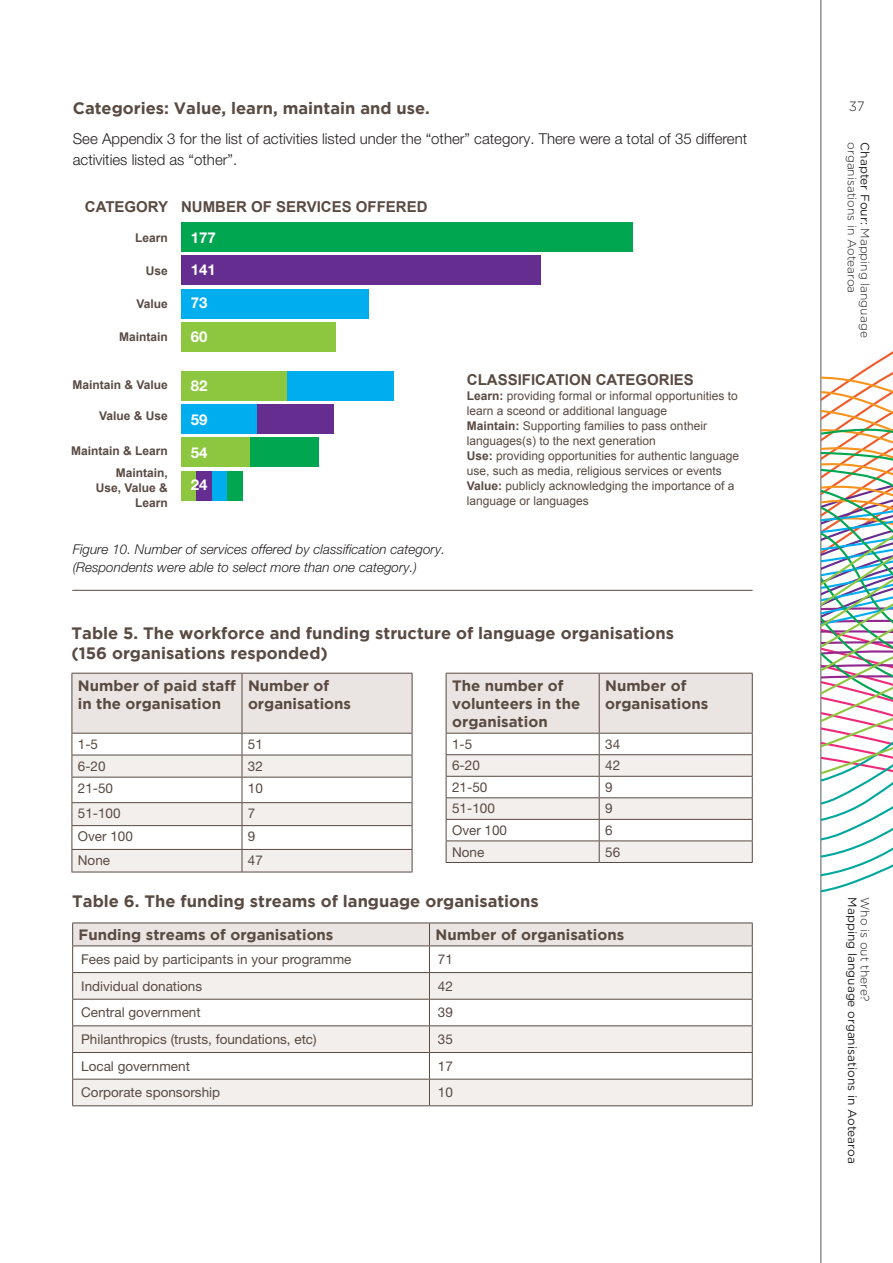
<style>
.page{position:relative;width:893px;height:1263px;background:#fff}
.page>*{position:absolute;margin:0;border:0;box-sizing:border-box;transform-origin:0 0}
.LA_-_Header_L3{font:700 16.5px/19.5px "Gotham";color:#594a42}
.LA_-_Table_Header_L1{font:700 15px/18px "Gotham";color:#594a42}
.LA_-_Body_Text{font:300 15px/21px "Helvetica Neue LT Pro";color:#231f20}
.LA_-_Body_Text-2{font:700 15px "Arial";color:#594a42}
.LA_-_Body_Text-3{font:700 15px "Helvetica Neue LT Pro";color:#fff}
.LA_-_Table_Body_Text{font:13.5px "Helvetica Neue LT Pro";color:#594a42}
.LA_-_Figure{font:italic 300 13.5px/18px "Helvetica Neue LT Pro";color:#231f20}
.t1{font:300 13.5px "Gotham";color:#231f20}
.LA_-_Body_Text-4{font:12px/15px "Arial";color:#594a42}
.LA_-_Body_Text-5{font:700 12px/15px "Arial";color:#594a42;text-align:right}
.t2{font:300 12px/12.8px "Gotham";color:#231f20}
.t3{font:12px "Gotham";color:#231f20}
.s1{font-weight:700}
.s2{font-weight:400}
</style>
<div class="page">
<hr style="left:821px;top:0;width:1px;height:1263px;background:#58595b">
<svg style="left:821px;top:337px;width:72px;height:576px"></svg>
<svg style="left:72px;top:673px;width:341px;height:199px"></svg>
<hr style="left:72px;top:872px;width:170px;height:1px;background:#594a42">
<hr style="left:242px;top:872px;width:170px;height:1px;background:#594a42">
<svg style="left:446px;top:674px;width:307px;height:188px"></svg>
<hr style="left:446px;top:862px;width:153px;height:1px;background:#594a42">
<hr style="left:599px;top:862px;width:154px;height:1px;background:#594a42">
<hr style="left:446px;top:673px;width:153px;height:1px;background:#594a42">
<hr style="left:446px;top:673px;width:1px;height:60px;background:#594a42">
<hr style="left:599px;top:673px;width:154px;height:1px;background:#594a42">
<hr style="left:752px;top:673px;width:1px;height:60px;background:#594a42">
<hr style="left:446px;top:733px;width:153px;height:1px;background:#594a42">
<hr style="left:599px;top:733px;width:154px;height:1px;background:#594a42">
<hr style="left:72px;top:1105px;width:357px;height:1px;background:#594a42">
<hr style="left:429px;top:1105px;width:324px;height:1px;background:#594a42">
<hr style="left:72px;top:922px;width:357px;height:1px;background:#594a42">
<hr style="left:429px;top:922px;width:324px;height:1px;background:#594a42">
<svg style="left:72px;top:923px;width:681px;height:182px"></svg>
<hr style="left:72px;top:945px;width:357px;height:1px;background:#594a42">
<hr style="left:429px;top:945px;width:324px;height:1px;background:#594a42">
<hr style="left:72px;top:590px;width:681px;height:1px;background:#594a42">
<div style="left:181px;top:222px;width:451px;height:30px;background:#00a650"></div>
<div style="left:181px;top:256px;width:360px;height:29px;background:#662d91"></div>
<div style="left:181px;top:289px;width:187px;height:29px;background:#00aeef"></div>
<div style="left:181px;top:323px;width:154px;height:29px;background:#8dc73f"></div>
<div style="left:181px;top:371px;width:106px;height:30px;background:#8dc73f"></div>
<div style="left:287px;top:371px;width:107px;height:30px;background:#00aeef"></div>
<div style="left:181px;top:405px;width:77px;height:29px;background:#00aeef"></div>
<div style="left:258px;top:405px;width:76px;height:29px;background:#662d91"></div>
<div style="left:181px;top:438px;width:69px;height:29px;background:#8dc73f"></div>
<div style="left:250px;top:438px;width:69px;height:29px;background:#00a650"></div>
<div style="left:181px;top:471px;width:16px;height:29px;background:#8dc73f"></div>
<div style="left:196px;top:471px;width:16px;height:29px;background:#662d91"></div>
<div style="left:212px;top:471px;width:16px;height:29px;background:#00aeef"></div>
<div style="left:227px;top:471px;width:16px;height:29px;background:#00a650"></div>
<p class="LA_-_Header_L3" style="left:73px;top:98px;width:359px">Categories: Value, learn, maintain and use.</p>
<p class="LA_-_Body_Text" style="left:73px;top:127px;width:676px">See Appendix 3 for the list of activities listed under the “other” category. There were a total of 35 different activities listed as “other”.</p>
<p class="LA_-_Body_Text-2" style="left:85px;top:196px;width:85px">CATEGORY</p>
<p class="LA_-_Body_Text-2" style="left:181px;top:196px;width:248px">NUMBER OF SERVICES OFFERED</p>
<p class="LA_-_Body_Text-5" style="left:135px;top:230px;width:34px">Learn</p>
<p class="LA_-_Body_Text-5" style="left:146px;top:263px;width:24px">Use</p>
<p class="LA_-_Body_Text-5" style="left:137px;top:297px;width:33px">Value</p>
<p class="LA_-_Body_Text-5" style="left:119px;top:330px;width:50px">Maintain</p>
<p class="LA_-_Body_Text-3" style="left:191px;top:228px;width:27px">177</p>
<p class="LA_-_Body_Text-3" style="left:191px;top:260px;width:27px">141</p>
<p class="LA_-_Body_Text-3" style="left:191px;top:294px;width:18px">73</p>
<p class="LA_-_Body_Text-3" style="left:191px;top:328px;width:18px">60</p>
<p class="LA_-_Body_Text-3" style="left:191px;top:376px;width:18px">82</p>
<p class="LA_-_Body_Text-3" style="left:191px;top:410px;width:18px">59</p>
<p class="LA_-_Body_Text-3" style="left:191px;top:444px;width:18px">54</p>
<p class="LA_-_Body_Text-3" style="left:191px;top:476px;width:18px">24</p>
<p class="LA_-_Body_Text-5" style="left:73px;top:377px;width:97px">Maintain &amp; Value</p>
<p class="LA_-_Body_Text-5" style="left:99px;top:409px;width:70px">Value &amp; Use</p>
<p class="LA_-_Body_Text-5" style="left:71px;top:444px;width:98px">Maintain &amp; Learn</p>
<p class="LA_-_Body_Text-5" style="left:96px;top:466px;width:74px">Maintain,<br>Use, Value &amp;<br>Learn</p>
<p class="LA_-_Figure" style="left:73px;top:540px;width:374px">Figure 10. Number of services offered by classification category. (Respondents were able to select more than one category.)</p>
<p class="LA_-_Body_Text-2" style="left:467px;top:370px;width:228px">CLASSIFICATION CATEGORIES</p>
<p class="LA_-_Body_Text-4" style="left:467px;top:389px;width:272px"><span class="s1">Learn:</span> providing formal or informal opportunities to learn a sceond or additional language</p>
<p class="LA_-_Body_Text-4" style="left:467px;top:419px;width:242px"><span class="s1">Maintain:</span> Supporting families to pass ontheir languages(s) to the next generation</p>
<p class="LA_-_Body_Text-4" style="left:467px;top:449px;width:274px"><span class="s1">Use:</span> providing opportunities for authentic language use, such as media, religious services or events</p>
<p class="LA_-_Body_Text-4" style="left:467px;top:479px;width:269px"><span class="s1">Value:</span> publicly acknowledging the importance of a language or languages</p>
<p class="LA_-_Header_L3" style="left:72px;top:623px;width:604px">Table 5. The workforce and funding structure of language organisations (156 organisations responded)</p>
<p class="LA_-_Table_Header_L1" style="left:78px;top:676px;width:159px">Number of paid staff in the organisation</p>
<p class="LA_-_Table_Header_L1" style="left:248px;top:676px;width:105px">Number of organisations</p>
<p class="LA_-_Table_Body_Text" style="left:78px;top:736px;width:22px">1-5</p>
<p class="LA_-_Table_Body_Text" style="left:248px;top:736px;width:17px">51</p>
<p class="LA_-_Table_Body_Text" style="left:78px;top:757px;width:29px">6-20</p>
<p class="LA_-_Table_Body_Text" style="left:248px;top:757px;width:17px">32</p>
<p class="LA_-_Table_Body_Text" style="left:78px;top:780px;width:37px">21-50</p>
<p class="LA_-_Table_Body_Text" style="left:248px;top:780px;width:17px">10</p>
<p class="LA_-_Table_Body_Text" style="left:78px;top:805px;width:44px">51-100</p>
<p class="LA_-_Table_Body_Text" style="left:248px;top:805px;width:9px">7</p>
<p class="LA_-_Table_Body_Text" style="left:78px;top:828px;width:57px">Over 100</p>
<p class="LA_-_Table_Body_Text" style="left:248px;top:828px;width:9px">9</p>
<p class="LA_-_Table_Body_Text" style="left:78px;top:852px;width:34px">None</p>
<p class="LA_-_Table_Body_Text" style="left:248px;top:852px;width:17px">47</p>
<p class="LA_-_Table_Header_L1" style="left:452px;top:676px;width:130px">The number of volunteers in the organisation</p>
<p class="LA_-_Table_Header_L1" style="left:605px;top:676px;width:105px">Number of organisations</p>
<p class="LA_-_Table_Body_Text" style="left:452px;top:736px;width:22px">1-5</p>
<p class="LA_-_Table_Body_Text" style="left:605px;top:736px;width:17px">34</p>
<p class="LA_-_Table_Body_Text" style="left:452px;top:757px;width:29px">6-20</p>
<p class="LA_-_Table_Body_Text" style="left:605px;top:757px;width:17px">42</p>
<p class="LA_-_Table_Body_Text" style="left:452px;top:779px;width:37px">21-50</p>
<p class="LA_-_Table_Body_Text" style="left:605px;top:779px;width:9px">9</p>
<p class="LA_-_Table_Body_Text" style="left:452px;top:800px;width:44px">51-100</p>
<p class="LA_-_Table_Body_Text" style="left:605px;top:800px;width:9px">9</p>
<p class="LA_-_Table_Body_Text" style="left:452px;top:822px;width:57px">Over 100</p>
<p class="LA_-_Table_Body_Text" style="left:605px;top:822px;width:9px">6</p>
<p class="LA_-_Table_Body_Text" style="left:452px;top:843px;width:34px">None</p>
<p class="LA_-_Table_Body_Text" style="left:605px;top:843px;width:17px">56</p>
<p class="LA_-_Header_L3" style="left:72px;top:891px;width:468px">Table 6. The funding streams of language organisations</p>
<p class="LA_-_Table_Header_L1" style="left:79px;top:925px;width:256px">Funding streams of organisations</p>
<p class="LA_-_Table_Header_L1" style="left:435px;top:925px;width:190px">Number of organisations</p>
<p class="LA_-_Table_Body_Text" style="left:81px;top:951px;width:272px">Fees paid by participants in your programme</p>
<p class="LA_-_Table_Body_Text" style="left:438px;top:951px;width:17px">71</p>
<p class="LA_-_Table_Body_Text" style="left:81px;top:977px;width:123px">Individual donations</p>
<p class="LA_-_Table_Body_Text" style="left:438px;top:977px;width:17px">42</p>
<p class="LA_-_Table_Body_Text" style="left:81px;top:1004px;width:121px">Central government</p>
<p class="LA_-_Table_Body_Text" style="left:438px;top:1004px;width:17px">39</p>
<p class="LA_-_Table_Body_Text" style="left:81px;top:1031px;width:237px">Philanthropics (trusts, foundations, etc)</p>
<p class="LA_-_Table_Body_Text" style="left:438px;top:1031px;width:17px">35</p>
<p class="LA_-_Table_Body_Text" style="left:81px;top:1057px;width:110px">Local government</p>
<p class="LA_-_Table_Body_Text" style="left:438px;top:1057px;width:17px">17</p>
<p class="LA_-_Table_Body_Text" style="left:81px;top:1084px;width:141px">Corporate sponsorship</p>
<p class="LA_-_Table_Body_Text" style="left:438px;top:1084px;width:17px">10</p>
<p class="t1" style="left:849px;top:97px;width:17px">37</p>
<p class="t2" style="left:872px;top:142px;width:197px;rotate:90deg"><span class="s2">Chapter Four:</span> Mapping language organisations in Aotearoa</p>
<p class="t3" style="left:860px;top:897px;width:268px;rotate:90deg">Mapping language organisations in Aotearoa</p>
<p class="t2" style="left:872px;top:897px;width:106px;rotate:90deg">Who is out there?</p>
</div>
